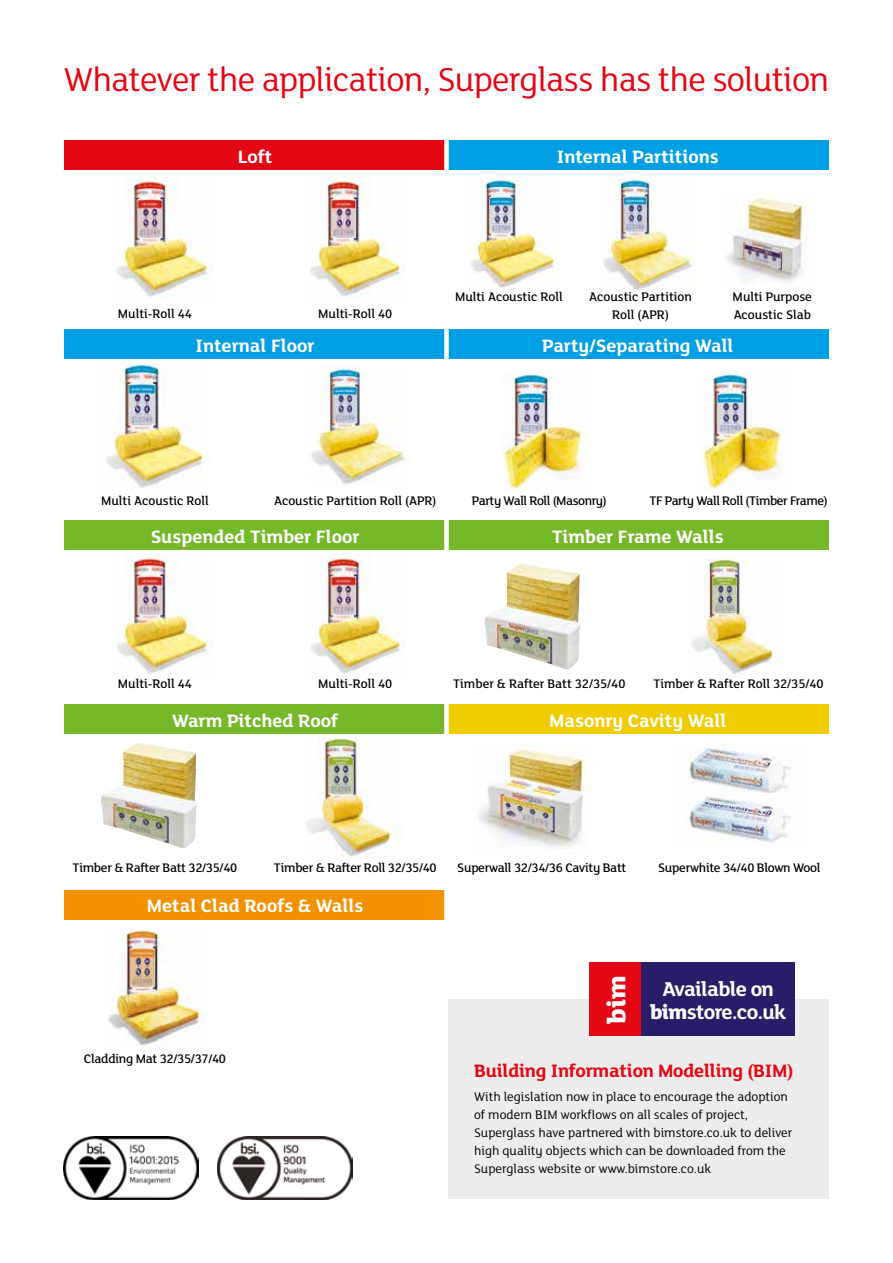
<style>
.page{position:relative;width:893px;height:1263px;background:#fff}
.page>*{position:absolute;margin:0;border:0;box-sizing:border-box;transform-origin:0 0}
.t1{font:36px "FS Lola";letter-spacing:-.02em;color:#e30613}
.t2{font:800 27.15px "FS Lola";color:#fff}
.t3{font:700 21.75px "FS Lola";letter-spacing:-.03em;color:#fff}
.t4{font:700 19.5px "FS Lola";color:#fff}
.t5{font:700 19.5px "FS Lola";letter-spacing:-.01em;color:#e30613}
.t6{font:13.5px/18px "FS Lola";color:#000}
.t7{font:500 13.5px/18px "FS Lola";color:#000;text-align:center}
.t8{font:500 13.5px "FS Lola";letter-spacing:-.02em;color:#000}
.t9{font:500 13.5px "FS Lola";letter-spacing:-.03em;color:#000}
.s1{font-weight:800}
</style>
<div class="page">
<img style="left:692px;top:559px;width:82px;height:119px">
<img style="left:502px;top:372px;width:86px;height:119px">
<img style="left:699px;top:372px;width:83px;height:119px">
<img style="left:117px;top:177px;width:95px;height:120px">
<img style="left:117px;top:554px;width:95px;height:120px">
<img style="left:311px;top:177px;width:94px;height:120px">
<img style="left:311px;top:554px;width:94px;height:120px">
<img style="left:484px;top:563px;width:96px;height:106px">
<img style="left:101px;top:743px;width:96px;height:105px">
<img style="left:108px;top:930px;width:97px;height:118px">
<img style="left:307px;top:738px;width:90px;height:120px">
<img style="left:687px;top:748px;width:104px;height:45px">
<img style="left:479px;top:744px;width:106px;height:103px">
<img style="left:686px;top:796px;width:105px;height:47px">
<img style="left:600px;top:176px;width:96px;height:116px">
<img style="left:311px;top:365px;width:98px;height:120px">
<img style="left:470px;top:176px;width:88px;height:115px">
<img style="left:726px;top:193px;width:80px;height:89px">
<img style="left:106px;top:360px;width:97px;height:128px">
<div style="left:64px;top:140px;width:382px;height:30px;background:#e30613"></div>
<div style="left:446px;top:140px;width:383px;height:30px;background:#009fe3"></div>
<div style="left:64px;top:329px;width:382px;height:30px;background:#009fe3"></div>
<div style="left:446px;top:329px;width:383px;height:30px;background:#009fe3"></div>
<div style="left:64px;top:520px;width:382px;height:30px;background:#76b82a"></div>
<div style="left:446px;top:520px;width:383px;height:30px;background:#76b82a"></div>
<div style="left:64px;top:704px;width:382px;height:30px;background:#76b82a"></div>
<div style="left:446px;top:704px;width:383px;height:30px;background:#efcd00"></div>
<div style="left:64px;top:890px;width:382px;height:29px;background:#f39200"></div>
<div style="left:444px;top:135px;width:5px;height:797px;background:#fff"></div>
<div style="left:449px;top:999px;width:380px;height:200px;background:#ededed"></div>
<div style="left:590px;top:962px;width:205px;height:74px;background:#281d67"></div>
<div style="left:590px;top:962px;width:51px;height:74px;background:#e30613"></div>
<img style="left:64px;top:1136px;width:135px;height:63px">
<img style="left:218px;top:1136px;width:135px;height:63px">
<h1 class="t1" style="left:64px;top:55px;width:767px">Whatever the application, Superglass has the solution</h1>
<h3 class="t4" style="left:238px;top:143px;width:36px">Loft</h3>
<h3 class="t4" style="left:557px;top:143px;width:163px">Internal Partitions</h3>
<p class="t7" style="left:118px;top:304px;width:76px">Multi-Roll 44</p>
<p class="t7" style="left:318px;top:304px;width:76px">Multi-Roll 40</p>
<p class="t7" style="left:455px;top:287px;width:109px">Multi Acoustic Roll</p>
<p class="t7" style="left:589px;top:287px;width:104px">Acoustic Partition<br>Roll (APR)</p>
<p class="t7" style="left:733px;top:287px;width:81px;text-align:left">Multi Purpose<br>Acoustic Slab</p>
<h3 class="t4" style="left:196px;top:332px;width:121px">Internal Floor</h3>
<h3 class="t4" style="left:542px;top:332px;width:193px">Party/Separating Wall</h3>
<p class="t7" style="left:101px;top:491px;width:109px">Multi Acoustic Roll</p>
<p class="t7" style="left:274px;top:491px;width:164px">Acoustic Partition Roll (APR)</p>
<p class="t9" style="left:472px;top:492px;width:136px">Party Wall Roll (Masonry)</p>
<p class="t9" style="left:649px;top:492px;width:180px">TF Party Wall Roll (Timber Frame)</p>
<h3 class="t4" style="left:151px;top:523px;width:210px">Suspended Timber Floor</h3>
<h3 class="t4" style="left:552px;top:523px;width:173px">Timber Frame Walls</h3>
<p class="t7" style="left:118px;top:674px;width:76px">Multi-Roll 44</p>
<p class="t7" style="left:318px;top:674px;width:76px">Multi-Roll 40</p>
<p class="t7" style="left:453px;top:674px;width:174px">Timber &amp; Rafter Batt 32/35/40</p>
<p class="t7" style="left:653px;top:674px;width:172px">Timber &amp; Rafter Roll 32/35/40</p>
<h3 class="t4" style="left:172px;top:707px;width:168px">Warm Pitched Roof</h3>
<h3 class="t4" style="left:549px;top:707px;width:179px">Masonry Cavity Wall</h3>
<p class="t8" style="left:73px;top:859px;width:166px">Timber &amp; Rafter Batt 32/35/40</p>
<p class="t8" style="left:274px;top:859px;width:164px">Timber &amp; Rafter Roll 32/35/40</p>
<h3 class="t4" style="left:147px;top:892px;width:218px">Metal Clad Roofs &amp; Walls</h3>
<p class="t8" style="left:457px;top:859px;width:171px">Superwall 32/34/36 Cavity Batt</p>
<p class="t8" style="left:658px;top:859px;width:164px">Superwhite 34/40 Blown Wool</p>
<p class="t8" style="left:84px;top:1050px;width:144px">Cladding Mat 32/35/37/40</p>
<h2 class="t2" style="left:598px;top:1023px;width:50px;rotate:-90deg">bim</h2>
<h3 class="t3" style="left:662px;top:974px;width:113px">Available on</h3>
<h3 class="t3" style="left:650px;top:997px;width:138px"><span class="s1">bim</span>store.co.uk</h3>
<h3 class="t5" style="left:474px;top:1057px;width:321px">Building Information Modelling (BIM)</h3>
<p class="t6" style="left:474px;top:1087px;width:320px">With legislation now in place to encourage the adoption of modern BIM workflows on all scales of project, Superglass have partnered with bimstore.co.uk to deliver high quality objects which can be downloaded from the Superglass website or www.bimstore.co.uk</p>
</div>
